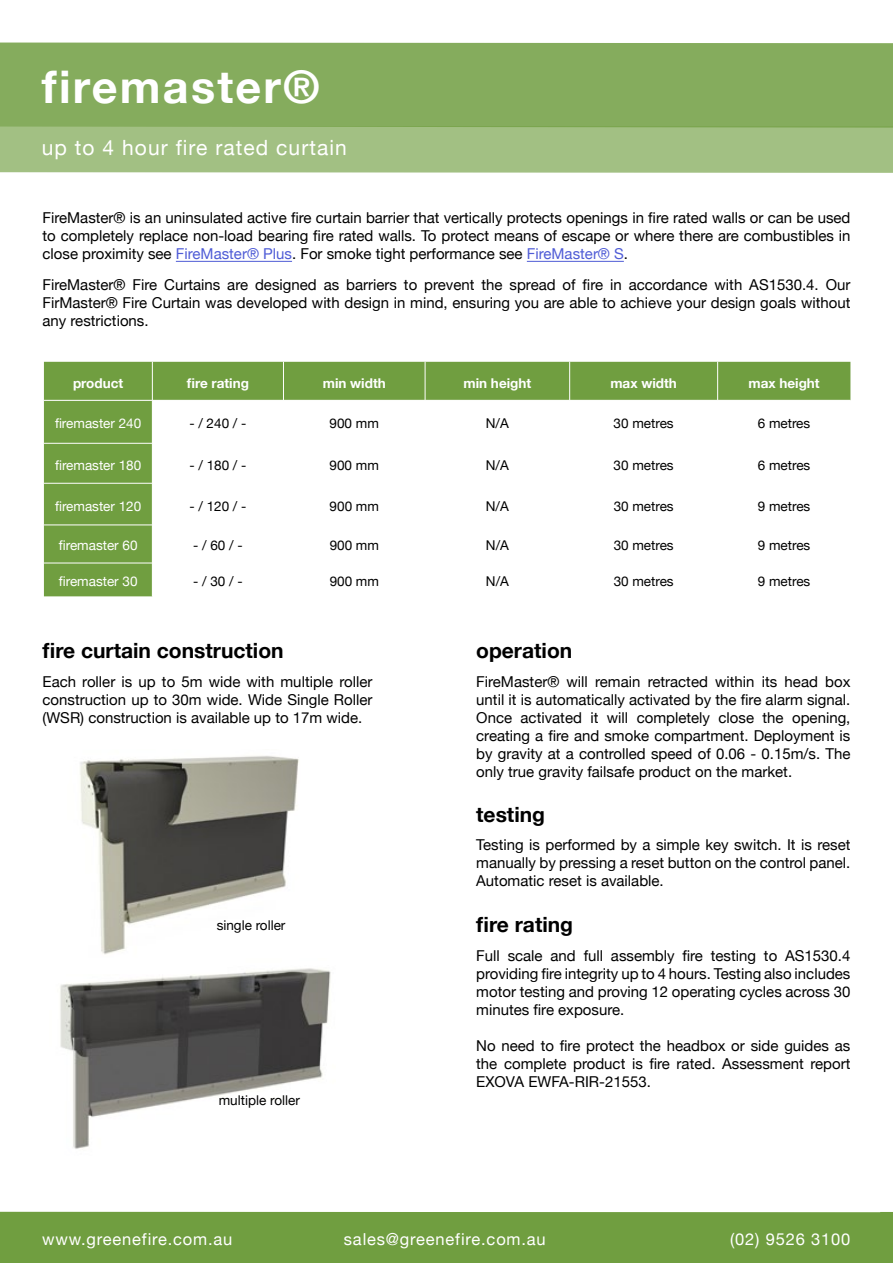
<style>
.page{position:relative;width:893px;height:1263px;background:#fff}
.page>*{position:absolute;margin:0;border:0;box-sizing:border-box;transform-origin:0 0}
.t1{font:700 45px "Helvetica Neue";letter-spacing:.05em;color:#fff}
.t2{font:700 21px "Helvetica Neue";color:#000}
.t3{font:21px "Helvetica Neue";letter-spacing:.05em;color:#fff}
.t4{font:16.5px "Helvetica Neue";letter-spacing:.05em;color:#fff}
.t5{font:15px/18px "Helvetica Neue";color:#000;text-align:justify}
.t6{font:13.5px "Helvetica Neue";color:#000}
.t7{font:13.5px "Helvetica Neue";color:#fff}
.t8{font:700 13.5px "Helvetica Neue";color:#fff}
.s1{color:#4f5cd6}
</style>
<div class="page">
<hr style="left:176px;top:261px;width:116px;height:1px;background:#4f5cd6">
<hr style="left:527px;top:261px;width:97px;height:1px;background:#4f5cd6">
<div style="left:44px;top:362px;width:806px;height:234px;background:#709e40"></div>
<svg style="left:153px;top:401px;width:697px;height:195px"></svg>
<hr style="left:152px;top:362px;width:1px;height:38px;background:#fff">
<hr style="left:283px;top:362px;width:1px;height:38px;background:#fff">
<hr style="left:425px;top:362px;width:1px;height:38px;background:#fff">
<hr style="left:569px;top:362px;width:1px;height:38px;background:#fff">
<hr style="left:717px;top:362px;width:1px;height:38px;background:#fff">
<hr style="left:44px;top:400px;width:108px;height:1px;background:#fff">
<hr style="left:152px;top:400px;width:131px;height:1px;background:#fff">
<hr style="left:152px;top:400px;width:1px;height:43px;background:#fff">
<hr style="left:283px;top:400px;width:142px;height:1px;background:#fff">
<hr style="left:283px;top:400px;width:1px;height:43px;background:#fff">
<hr style="left:425px;top:400px;width:145px;height:1px;background:#fff">
<hr style="left:425px;top:400px;width:1px;height:43px;background:#fff">
<hr style="left:570px;top:400px;width:148px;height:1px;background:#fff">
<hr style="left:569px;top:400px;width:1px;height:43px;background:#fff">
<hr style="left:718px;top:400px;width:132px;height:1px;background:#fff">
<hr style="left:717px;top:400px;width:1px;height:43px;background:#fff">
<hr style="left:44px;top:443px;width:108px;height:1px;background:#fff">
<hr style="left:152px;top:443px;width:131px;height:1px;background:#fff">
<hr style="left:152px;top:443px;width:1px;height:40px;background:#fff">
<hr style="left:283px;top:443px;width:142px;height:1px;background:#fff">
<hr style="left:283px;top:443px;width:1px;height:40px;background:#fff">
<hr style="left:425px;top:443px;width:145px;height:1px;background:#fff">
<hr style="left:425px;top:443px;width:1px;height:40px;background:#fff">
<hr style="left:570px;top:443px;width:148px;height:1px;background:#fff">
<hr style="left:569px;top:443px;width:1px;height:40px;background:#fff">
<hr style="left:718px;top:443px;width:132px;height:1px;background:#fff">
<hr style="left:717px;top:443px;width:1px;height:40px;background:#fff">
<hr style="left:44px;top:483px;width:108px;height:1px;background:#fff">
<hr style="left:152px;top:483px;width:131px;height:1px;background:#fff">
<hr style="left:152px;top:483px;width:1px;height:42px;background:#fff">
<hr style="left:283px;top:483px;width:142px;height:1px;background:#fff">
<hr style="left:283px;top:483px;width:1px;height:42px;background:#fff">
<hr style="left:425px;top:483px;width:145px;height:1px;background:#fff">
<hr style="left:425px;top:483px;width:1px;height:42px;background:#fff">
<hr style="left:570px;top:483px;width:148px;height:1px;background:#fff">
<hr style="left:569px;top:483px;width:1px;height:42px;background:#fff">
<hr style="left:718px;top:483px;width:132px;height:1px;background:#fff">
<hr style="left:717px;top:483px;width:1px;height:42px;background:#fff">
<hr style="left:44px;top:525px;width:108px;height:1px;background:#fff">
<hr style="left:152px;top:525px;width:131px;height:1px;background:#fff">
<hr style="left:152px;top:525px;width:1px;height:38px;background:#fff">
<hr style="left:283px;top:525px;width:142px;height:1px;background:#fff">
<hr style="left:283px;top:525px;width:1px;height:38px;background:#fff">
<hr style="left:425px;top:525px;width:145px;height:1px;background:#fff">
<hr style="left:425px;top:525px;width:1px;height:38px;background:#fff">
<hr style="left:570px;top:525px;width:148px;height:1px;background:#fff">
<hr style="left:569px;top:525px;width:1px;height:38px;background:#fff">
<hr style="left:718px;top:525px;width:132px;height:1px;background:#fff">
<hr style="left:717px;top:525px;width:1px;height:38px;background:#fff">
<hr style="left:44px;top:563px;width:108px;height:1px;background:#fff">
<hr style="left:152px;top:563px;width:131px;height:1px;background:#fff">
<hr style="left:152px;top:563px;width:1px;height:33px;background:#fff">
<hr style="left:283px;top:563px;width:142px;height:1px;background:#fff">
<hr style="left:283px;top:563px;width:1px;height:33px;background:#fff">
<hr style="left:425px;top:563px;width:145px;height:1px;background:#fff">
<hr style="left:425px;top:563px;width:1px;height:33px;background:#fff">
<hr style="left:570px;top:563px;width:148px;height:1px;background:#fff">
<hr style="left:569px;top:563px;width:1px;height:33px;background:#fff">
<hr style="left:718px;top:563px;width:132px;height:1px;background:#fff">
<hr style="left:717px;top:563px;width:1px;height:33px;background:#fff">
<div style="left:0;top:1212px;width:893px;height:51px;background:#709e40"></div>
<div style="left:0;top:128px;width:893px;height:45px;background:#a2c083"></div>
<div style="left:0;top:43px;width:893px;height:85px;background:#85ac5d"></div>
<img style="left:80px;top:755px;width:219px;height:200px">
<img style="left:60px;top:968px;width:271px;height:181px">
<h1 class="t1" style="left:42px;top:52px;width:279px">firemaster®</h1>
<h2 class="t3" style="left:42px;top:132px;width:306px">up to 4 hour fire rated curtain</h2>
<p class="t5" style="left:43px;top:210px;width:809px">FireMaster® is an uninsulated active fire curtain barrier that vertically protects openings in fire rated walls or can be used to completely replace non-load bearing fire rated walls. To protect means of escape or where there are combustibles in close proximity see <span class="s1">FireMaster® Plus</span>. For smoke tight performance see <span class="s1">FireMaster® S</span>.</p>
<p class="t5" style="left:43px;top:276px;width:809px">FireMaster® Fire Curtains are designed as barriers to prevent the spread of fire in accordance with AS1530.4. Our FirMaster® Fire Curtain was developed with design in mind, ensuring you are able to achieve your design goals without any restrictions.</p>
<p class="t8" style="left:73px;top:372px;width:52px">product</p>
<p class="t8" style="left:187px;top:372px;width:64px">fire rating</p>
<p class="t8" style="left:323px;top:372px;width:64px">min width</p>
<p class="t8" style="left:463px;top:372px;width:69px">min height</p>
<p class="t8" style="left:610px;top:372px;width:68px">max width</p>
<p class="t8" style="left:748px;top:372px;width:73px">max height</p>
<p class="t7" style="left:55px;top:414px;width:88px">firemaster 240</p>
<p class="t6" style="left:189px;top:414px;width:59px">- / 240 / -</p>
<p class="t6" style="left:330px;top:414px;width:51px">900 mm</p>
<p class="t6" style="left:486px;top:414px;width:24px">N/A</p>
<p class="t6" style="left:614px;top:414px;width:62px">30 metres</p>
<p class="t6" style="left:758px;top:414px;width:54px">6 metres</p>
<p class="t7" style="left:55px;top:455px;width:88px">firemaster 180</p>
<p class="t6" style="left:189px;top:455px;width:59px">- / 180 / -</p>
<p class="t6" style="left:330px;top:455px;width:51px">900 mm</p>
<p class="t6" style="left:486px;top:455px;width:24px">N/A</p>
<p class="t6" style="left:614px;top:455px;width:62px">30 metres</p>
<p class="t6" style="left:758px;top:455px;width:54px">6 metres</p>
<p class="t7" style="left:55px;top:496px;width:88px">firemaster 120</p>
<p class="t6" style="left:189px;top:496px;width:59px">- / 120 / -</p>
<p class="t6" style="left:330px;top:496px;width:51px">900 mm</p>
<p class="t6" style="left:486px;top:496px;width:24px">N/A</p>
<p class="t6" style="left:614px;top:496px;width:62px">30 metres</p>
<p class="t6" style="left:758px;top:496px;width:54px">9 metres</p>
<p class="t7" style="left:59px;top:536px;width:80px">firemaster 60</p>
<p class="t6" style="left:193px;top:536px;width:51px">- / 60 / -</p>
<p class="t6" style="left:330px;top:536px;width:51px">900 mm</p>
<p class="t6" style="left:486px;top:536px;width:24px">N/A</p>
<p class="t6" style="left:614px;top:536px;width:62px">30 metres</p>
<p class="t6" style="left:758px;top:536px;width:54px">9 metres</p>
<p class="t7" style="left:59px;top:572px;width:80px">firemaster 30</p>
<p class="t6" style="left:193px;top:572px;width:51px">- / 30 / -</p>
<p class="t6" style="left:330px;top:572px;width:51px">900 mm</p>
<p class="t6" style="left:486px;top:572px;width:24px">N/A</p>
<p class="t6" style="left:614px;top:572px;width:62px">30 metres</p>
<p class="t6" style="left:758px;top:572px;width:54px">9 metres</p>
<h2 class="t2" style="left:43px;top:634px;width:243px">fire curtain construction</h2>
<p class="t5" style="left:43px;top:673px;width:332px">Each roller is up to 5m wide with multiple roller construction up to 30m wide. Wide Single Roller (WSR) construction is available up to 17m wide.</p>
<p class="t6" style="left:217px;top:916px;width:70px">single roller</p>
<p class="t6" style="left:219px;top:1090px;width:83px">multiple roller</p>
<h2 class="t2" style="left:476px;top:634px;width:98px">operation</h2>
<p class="t5" style="left:476px;top:673px;width:376px">FireMaster® will remain retracted within its head box until it is automatically activated by the fire alarm signal.<br>Once activated it will completely close the opening, creating a fire and smoke compartment. Deployment is by gravity at a controlled speed of 0.06 - 0.15m/s. The only true gravity failsafe product on the market.</p>
<h2 class="t2" style="left:476px;top:798px;width:70px">testing</h2>
<p class="t5" style="left:476px;top:837px;width:376px">Testing is performed by a simple key switch. It is reset manually by pressing a reset button on the control panel.<br>Automatic reset is available.</p>
<h2 class="t2" style="left:476px;top:908px;width:98px">fire rating</h2>
<p class="t5" style="left:476px;top:948px;width:376px">Full scale and full assembly fire testing to AS1530.4 providing fire integrity up to 4 hours. Testing also includes motor testing and proving 12 operating cycles across 30 minutes fire exposure.</p>
<p class="t5" style="left:476px;top:1038px;width:376px">No need to fire protect the headbox or side guides as the complete product is fire rated. Assessment report EXOVA EWFA-RIR-21553.</p>
<p class="t4" style="left:42px;top:1227px;width:192px">www.greenefire.com.au</p>
<p class="t4" style="left:344px;top:1227px;width:203px">sales@greenefire.com.au</p>
<p class="t4" style="left:730px;top:1227px;width:122px">(02) 9526 3100</p>
</div>
